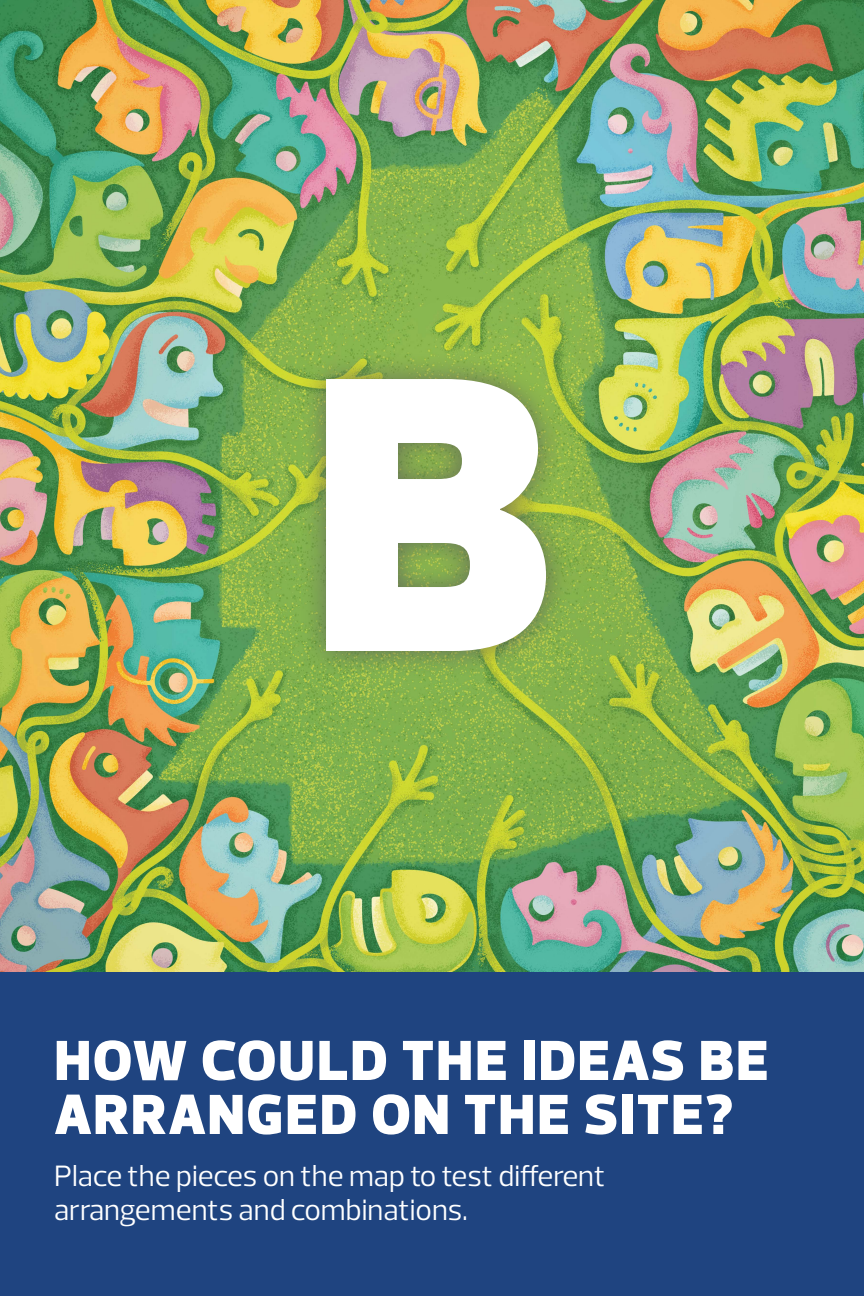
<style>
.page{position:relative;width:864px;height:1296px;background:#fff}
.page>*{position:absolute;margin:0;border:0;box-sizing:border-box;transform-origin:0 0}
.t1{font:900 400px "Prelo";color:#fff}
.t2{font:900 57.5px/54px "Prelo";letter-spacing:.04em;color:#fff}
.t3{font:30px/34px "Prelo";color:#fff}
</style>
<div class="page">
<img style="left:0;top:0;width:864px;height:972px">
<div style="left:0;top:972px;width:864px;height:324px;background:#1f4480"></div>
<div style="left:299px;top:352px;width:273px;height:326px;background:#58595b;opacity:.75"></div>
<h1 class="t1" style="left:310px;top:271px;width:245px">B</h1>
<h2 class="t2" style="left:54px;top:1034px;width:715px">HOW COULD THE IDEAS BE<br>ARRANGED ON THE SITE?</h2>
<p class="t3" style="left:54px;top:1159px;width:553px">Place the pieces on the map to test different arrangements and combinations.</p>
</div>
